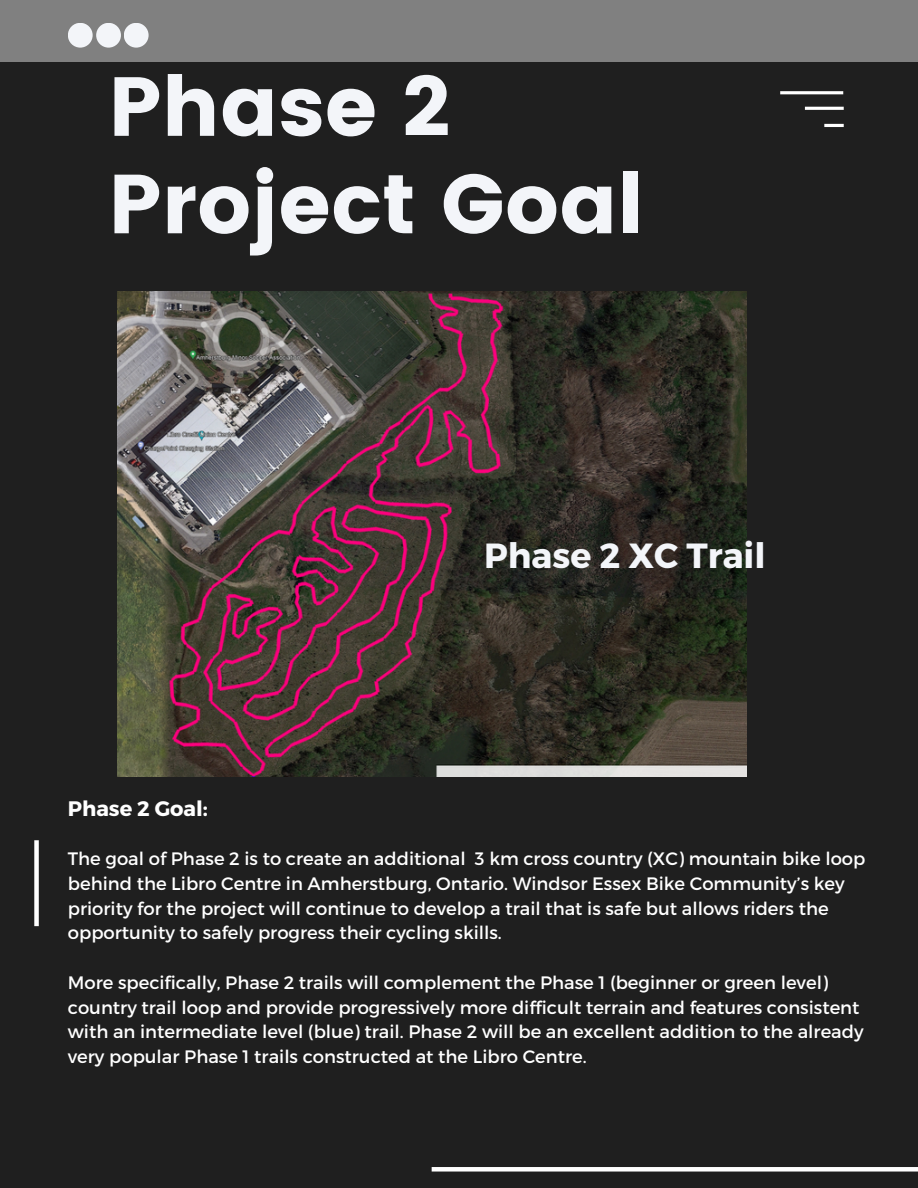
<style>
.page{position:relative;width:918px;height:1188px;background:#1f1f1f}
.page>*{position:absolute;margin:0;border:0;box-sizing:border-box;transform-origin:0 0}
.t1{font:83.55px/97.5px "Poppins";color:#f3f5f9}
.t2{font:700 34.95px "Montserrat";color:#f3f5f9}
.t3{font:700 21px "Montserrat";color:#fff}
.t4{font:18px/24.8px "Montserrat";color:#fff}
</style>
<div class="page">
<div style="left:0;top:0;width:918px;height:62px;background:#808080"></div>
<div style="left:68px;top:23px;width:25px;height:25px;background:#f3f5f9;border-radius:50%"></div>
<div style="left:96px;top:23px;width:25px;height:25px;background:#f3f5f9;border-radius:50%"></div>
<div style="left:124px;top:23px;width:25px;height:25px;background:#f3f5f9;border-radius:50%"></div>
<hr style="left:780px;top:91px;width:63px;height:3px;background:#fff">
<hr style="left:805px;top:107px;width:39px;height:3px;background:#fff">
<hr style="left:824px;top:124px;width:20px;height:3px;background:#fff">
<div style="left:34px;top:840px;width:5px;height:86px;background:#fff"></div>
<div style="left:432px;top:1167px;width:486px;height:5px;background:#fff"></div>
<img style="left:117px;top:291px;width:629px;height:485px">
<p class="t1" style="left:108px;top:58px;width:538px">Phase 2<br>Project Goal</p>
<p class="t2" style="left:484px;top:533px;width:283px">Phase 2 XC Trail</p>
<p class="t3" style="left:68px;top:794px;width:142px">Phase 2 Goal:</p>
<p class="t4" style="left:68px;top:845px;width:799px">The goal of Phase 2 is to create an additional 3 km cross country (XC) mountain bike loop behind the Libro Centre in Amherstburg, Ontario. Windsor Essex Bike Community’s key priority for the project will continue to develop a trail that is safe but allows riders the opportunity to safely progress their cycling skills.</p>
<p class="t4" style="left:68px;top:969px;width:797px">More specifically, Phase 2 trails will complement the Phase 1 (beginner or green level) country trail loop and provide progressively more difficult terrain and features consistent with an intermediate level (blue) trail. Phase 2 will be an excellent addition to the already very popular Phase 1 trails constructed at the Libro Centre.</p>
</div>
